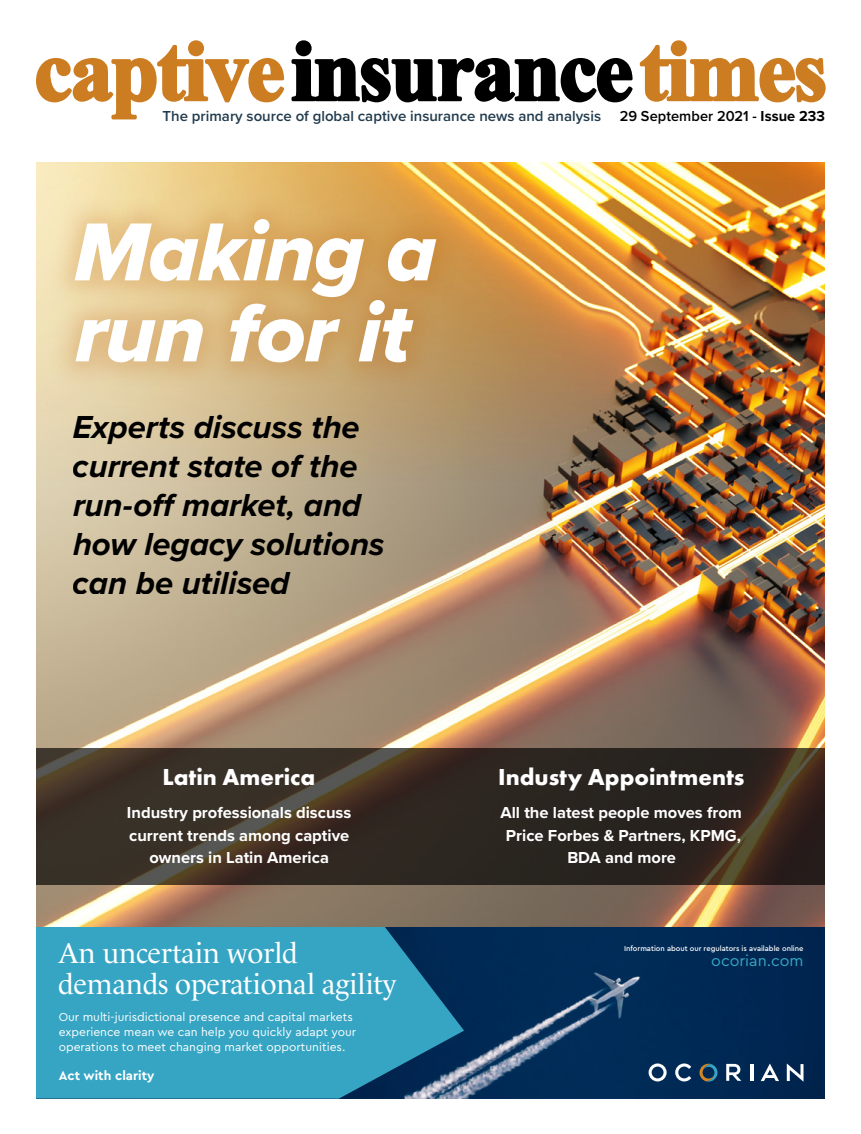
<style>
.page{position:relative;width:861px;height:1134px;background:#fff}
.page>*{position:absolute;margin:0;border:0;box-sizing:border-box;transform-origin:0 0}
.t1{font:85.2px/81px "Proxima Nova Extrabld It";letter-spacing:-.01em;color:#fff}
.t2{font:italic 700 33px/39px "Proxima Nova";letter-spacing:-.005em;color:#000}
.t3{font:28.65px/30.2px "Le Monde Livre";letter-spacing:-.01em;color:#fff}
.t4{font:700 24px "Futura PT";color:#fff}
.t5{font:700 16.5px/22.5px "Proxima Nova";color:#fff;text-align:center}
.t6{font:16.05px "Cera Pro";color:#36a5c4}
.t7{font:600 15px "Proxima Nova";color:#213b4d}
.t8{font:600 15px "Proxima Nova";letter-spacing:.005em;color:#000}
.t9{font:700 13.2px "Cera Pro";color:#fff}
.t10{font:12px/15.1px "Cera Pro";color:#fff}
.t11{font:500 7.5px "Cera Pro";color:#fff}
.s1{font-weight:700}
</style>
<div class="page">
<img style="left:36px;top:482px;width:789px;height:617px">
<svg style="left:36px;top:748px;width:789px;height:137px"></svg>
<img style="left:36px;top:162px;width:789px;height:320px">
<div style="left:47px;top:191px;width:417px;height:199px;background:#bc5900;opacity:.22"></div>
<svg style="left:36px;top:40px;width:248px;height:79px"></svg>
<svg style="left:292px;top:40px;width:341px;height:63px"></svg>
<svg style="left:640px;top:40px;width:186px;height:62px"></svg>
<svg style="left:36px;top:927px;width:428px;height:172px;fill:#36a5c4"></svg>
<svg style="left:649px;top:1064px;width:18px;height:17px"></svg>
<svg style="left:726px;top:1064px;width:15px;height:17px"></svg>
<svg style="left:675px;top:1064px;width:16px;height:17px"></svg>
<svg style="left:761px;top:1064px;width:18px;height:17px"></svg>
<hr style="left:750px;top:1064px;width:3px;height:17px;background:#fff">
<svg style="left:787px;top:1063px;width:17px;height:19px"></svg>
<svg style="left:700px;top:1063px;width:18px;height:19px"></svg>
<p class="t7" style="left:163px;top:105px;width:440px">The primary source of global captive insurance news and analysis</p>
<p class="t8" style="left:620px;top:105px;width:207px">29 September 2021 - <span class="s1">Issue 233</span></p>
<h1 class="t1" style="left:74px;top:210px;width:364px">Making a run for it</h1>
<h2 class="t2" style="left:73px;top:406px;width:314px">Experts discuss the current state of the run-off market, and how legacy solutions can be utilised</h2>
<h3 class="t4" style="left:162px;top:762px;width:154px">Latin America</h3>
<p class="t5" style="left:127px;top:801px;width:226px">Industry professionals discuss current trends among captive owners in Latin America</p>
<h3 class="t3" style="left:58px;top:938px;width:340px">An uncertain world demands operational agility</h3>
<p class="t10" style="left:59px;top:1008px;width:299px">Our multi-jurisdictional presence and capital markets experience mean we can help you quickly adapt your operations to meet changing market opportunities.</p>
<p class="t9" style="left:59px;top:1066px;width:97px">Act with clarity</p>
<h3 class="t4" style="left:498px;top:762px;width:248px">Industy Appointments</h3>
<p class="t5" style="left:501px;top:801px;width:243px">All the latest people moves from<br>Price Forbes &amp; Partners, KPMG,<br>BDA and more</p>
<p class="t11" style="left:624px;top:943px;width:181px">Information about our regulators is available online</p>
<p class="t6" style="left:711px;top:950px;width:94px">ocorian.com</p>
</div>
